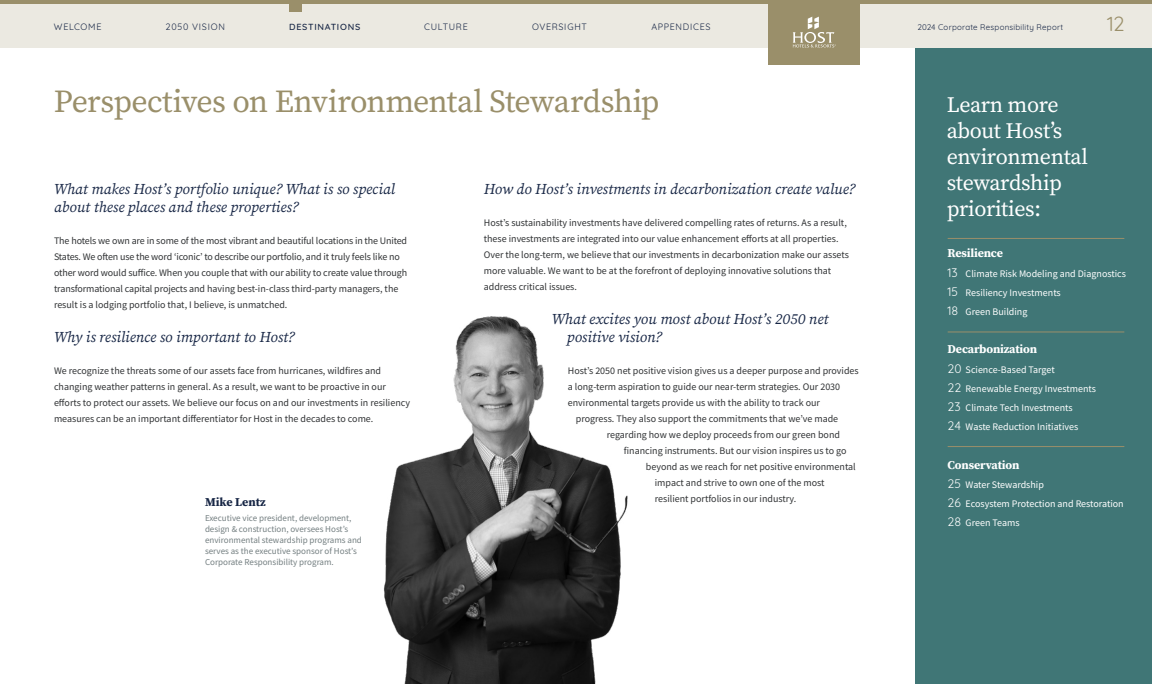
<style>
.page{position:relative;width:1152px;height:684px;background:#fff}
.page>*{position:absolute;margin:0;border:0;box-sizing:border-box;transform-origin:0 0}
.t1{font:32px "Source Serif Pro";letter-spacing:-.025em;color:#9a8f6a}
.t2{font:22px/26px "Source Serif Pro";letter-spacing:-.015em;color:#fff}
.t3{font:20px "Quicksand";color:#9a8f6a}
.t4{font:italic 15px/18px "Source Serif Pro";color:#172645}
.t5{font:700 12px "Source Serif Pro";letter-spacing:-.015em;color:#fff}
.t6{font:700 12px "Source Serif Pro";color:#172645}
.t7{font:10px/16px "Source Sans Pro";color:#313335}
.t8{font:10px/19.2px "Source Sans Pro";color:#fff}
.t9{font:9px/11px "Source Sans Pro";color:#747f81}
.t10{font:9px "Quicksand";letter-spacing:.075em;color:#172645}
.t11{font:500 9px "Quicksand";letter-spacing:.085em;color:#172645}
.t12{font:8px "Quicksand";letter-spacing:.03em;color:#172645}
.s1{font-family:"Quicksand";font-size:12px}
</style>
<div class="page">
<img style="left:384px;top:316px;width:244px;height:368px">
<div style="left:915px;top:32px;width:237px;height:652px;background:#407676"></div>
<hr style="left:948px;top:446px;width:176px;height:1px;background:#9a8f6a">
<hr style="left:948px;top:331px;width:176px;height:1px;background:#9a8f6a">
<hr style="left:948px;top:238px;width:176px;height:1px;background:#9a8f6a">
<hr style="left:0;top:0;width:1152px;height:4px;background:#9a8f6a">
<div style="left:0;top:4px;width:1152px;height:43px;background:#ebe9e1"></div>
<div style="left:768px;top:0;width:92px;height:64px;background:#9a8f6a"></div>
<svg style="left:793px;top:17px;width:43px;height:30px"></svg>
<div style="left:289px;top:1px;width:13px;height:11px;background:#9a8f6a"></div>
<p class="t10" style="left:54px;top:20px;width:49px">WELCOME</p>
<p class="t10" style="left:166px;top:20px;width:61px">2050 VISION</p>
<p class="t11" style="left:289px;top:20px;width:73px">DESTINATIONS</p>
<p class="t10" style="left:424px;top:20px;width:45px">CULTURE</p>
<p class="t10" style="left:532px;top:20px;width:56px">OVERSIGHT</p>
<p class="t10" style="left:651px;top:20px;width:61px">APPENDICES</p>
<p class="t12" style="left:917px;top:21px;width:147px">2024 Corporate Responsibility Report</p>
<h3 class="t3" style="left:1107px;top:8px;width:19px">12</h3>
<h1 class="t1" style="left:54px;top:80px;width:607px">Perspectives on Environmental Stewardship</h1>
<h3 class="t4" style="left:54px;top:180px;width:343px">What makes Host’s portfolio unique? What is so special about these places and these properties?</h3>
<p class="t7" style="left:54px;top:232px;width:355px">The hotels we own are in some of the most vibrant and beautiful locations in the United States. We often use the word ‘iconic’ to describe our portfolio, and it truly feels like no other word would suffice. When you couple that with our ability to create value through transformational capital projects and having best-in-class third-party managers, the result is a lodging portfolio that, I believe, is unmatched.</p>
<h3 class="t4" style="left:54px;top:328px;width:242px">Why is resilience so important to Host?</h3>
<p class="t7" style="left:54px;top:362px;width:358px">We recognize the threats some of our assets face from hurricanes, wildfires and changing weather patterns in general. As a result, we want to be proactive in our efforts to protect our assets. We believe our focus on and our investments in resiliency measures can be an important differentiator for Host in the decades to come.</p>
<p class="t6" style="left:205px;top:494px;width:62px">Mike Lentz</p>
<p class="t9" style="left:205px;top:512px;width:158px">Executive vice president, development, design &amp; construction, oversees Host’s environmental stewardship programs and serves as the executive sponsor of Host’s Corporate Responsibility program.</p>
<h3 class="t4" style="left:484px;top:180px;width:373px">How do Host’s investments in decarbonization create value?</h3>
<p class="t7" style="left:484px;top:214px;width:367px">Host’s sustainability investments have delivered compelling rates of returns. As a result, these investments are integrated into our value enhancement efforts at all properties.<br>Over the long-term, we believe that our investments in decarbonization make our assets more valuable. We want to be at the forefront of deploying innovative solutions that address critical issues.</p>
<h3 class="t4" style="left:567px;top:310px;width:263px;text-indent:-15px">What excites you most about Host’s 2050 net positive vision?</h3>
<p class="t7" style="left:568px;top:362px;width:292px">Host’s 2050 net positive vision gives us a deeper purpose and provides</p>
<p class="t7" style="left:568px;top:378px;width:274px">a long-term aspiration to guide our near-term strategies. Our 2030</p>
<p class="t7" style="left:568px;top:394px;width:254px">environmental targets provide us with the ability to track our</p>
<p class="t7" style="left:576px;top:410px;width:264px">progress. They also support the commitments that we’ve made</p>
<p class="t7" style="left:607px;top:426px;width:235px">regarding how we deploy proceeds from our green bond</p>
<p class="t7" style="left:624px;top:442px;width:224px">financing instruments. But our vision inspires us to go</p>
<p class="t7" style="left:646px;top:458px;width:211px">beyond as we reach for net positive environmental</p>
<p class="t7" style="left:655px;top:474px;width:171px">impact and strive to own one of the most</p>
<p class="t7" style="left:655px;top:490px;width:143px">resilient portfolios in our industry.</p>
<h2 class="t2" style="left:947px;top:92px;width:143px">Learn more about Host’s environmental stewardship priorities:</h2>
<p class="t5" style="left:948px;top:245px;width:57px">Resilience</p>
<p class="t8" style="left:948px;top:264px;width:180px"><span class="s1">13</span> Climate Risk Modeling and Diagnostics<br><span class="s1">15</span> Resiliency Investments<br><span class="s1">18</span> Green Building</p>
<p class="t5" style="left:948px;top:341px;width:91px">Decarbonization</p>
<p class="t8" style="left:948px;top:360px;width:150px"><span class="s1">20</span> Science-Based Target<br><span class="s1">22</span> Renewable Energy Investments<br><span class="s1">23</span> Climate Tech Investments<br><span class="s1">24</span> Waste Reduction Initiatives</p>
<p class="t5" style="left:948px;top:456px;width:73px">Conservation</p>
<p class="t8" style="left:948px;top:475px;width:178px"><span class="s1">25</span> Water Stewardship<br><span class="s1">26</span> Ecosystem Protection and Restoration<br><span class="s1">28</span> Green Teams</p>
</div>
